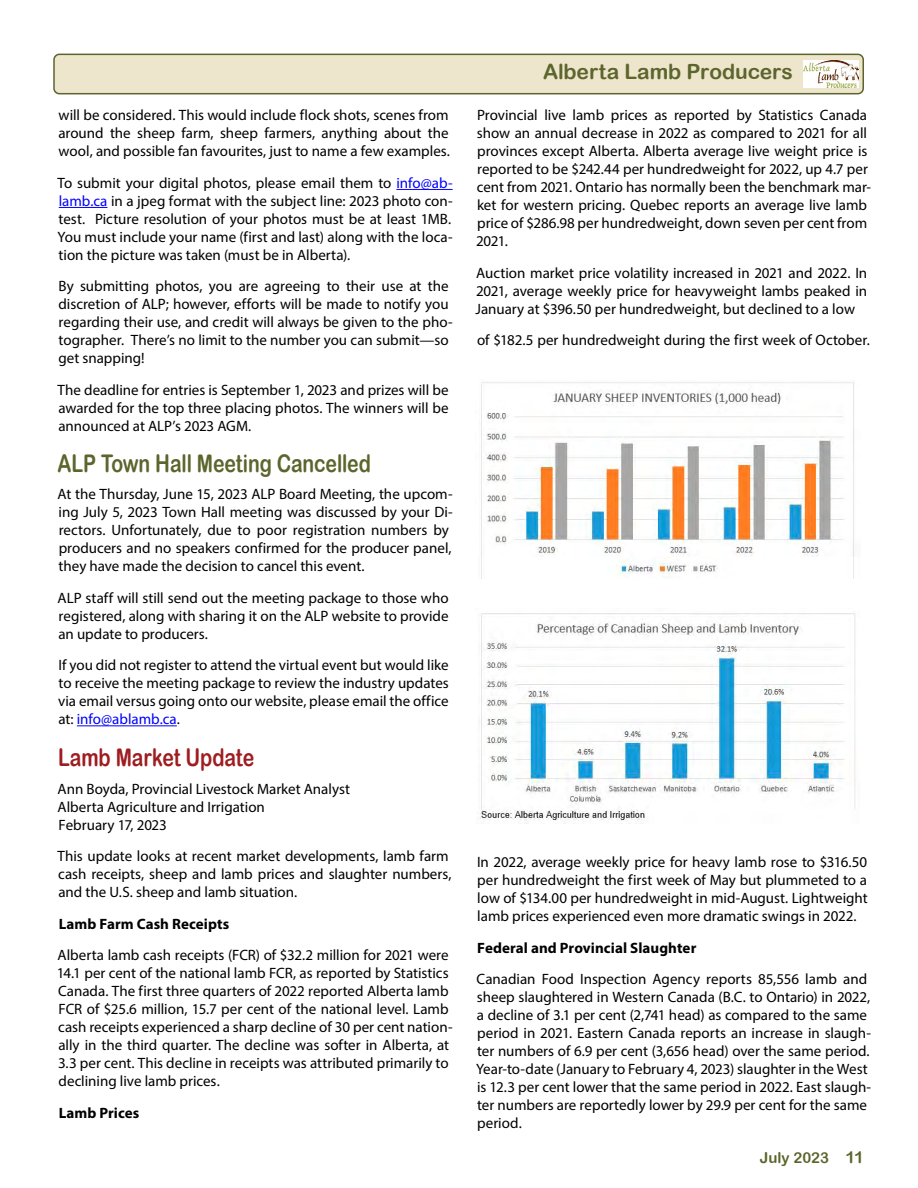
<style>
.page{position:relative;width:918px;height:1188px;background:#fff}
.page>*{position:absolute;margin:0;border:0;box-sizing:border-box;transform-origin:0 0}
.t1{font:24.3px "Arial Rounded MT Bold";letter-spacing:-.005em;color:#5b652c;scale:.8 1}
.t2{font:24.3px "Arial Rounded MT Bold";letter-spacing:-.005em;color:#9f1d21;scale:.8 1}
.t3{font:21px "Arial Rounded MT Bold";letter-spacing:-.005em;color:#5b652c}
.t4{font:15px/18px "Myriad Pro";color:#000;text-align:justify}
.t5{font:700 15px "Myriad Pro";letter-spacing:.005em;color:#000}
.t6{font:15px "Arial Rounded MT Bold";color:#5b652c}
.s1{color:#00f}
.s2{font-size:16.5px}
</style>
<div class="page">
<div style="left:54px;top:54px;width:809px;height:40px;background:#ede5cc;border-radius:5px"></div>
<div style="left:53px;top:54px;width:811px;height:40px;border:2px solid #5b652c;border-radius:5px"></div>
<img style="left:803px;top:61px;width:55px;height:26px">
<hr style="left:396px;top:189px;width:57px;height:1px;background:#00f">
<hr style="left:59px;top:207px;width:48px;height:1px;background:#00f">
<hr style="left:77px;top:725px;width:100px;height:1px;background:#00f">
<img style="left:481px;top:382px;width:373px;height:196px">
<img style="left:480px;top:613px;width:376px;height:211px">
<p class="t4" style="left:58px;top:106px;width:393px">will be considered. This would include flock shots, scenes from around the sheep farm, sheep farmers, anything about the wool, and possible fan favourites, just to name a few examples.</p>
<p class="t4" style="left:58px;top:174px;width:397px">To submit your digital photos, please email them to <span class="s1">info@ab&shy;lamb.ca</span> in a jpeg format with the subject line: 2023 photo con&shy;test. Picture resolution of your photos must be at least 1MB.<br>You must include your name (first and last) along with the loca&shy;tion the picture was taken (must be in Alberta).</p>
<p class="t4" style="left:59px;top:277px;width:396px;text-align:left">By submitting photos, you are agreeing to their use at the discretion of ALP; however, efforts will be made to notify you regarding their use, and credit will always be given to the pho&shy;tographer. There’s no limit to the number you can submit—so get snapping!</p>
<p class="t4" style="left:58px;top:381px;width:393px">The deadline for entries is September 1, 2023 and prizes will be awarded for the top three placing photos. The winners will be announced at ALP’s 2023 AGM.</p>
<h1 class="t1" style="left:58px;top:449px;width:393px">ALP Town Hall Meeting Cancelled</h1>
<p class="t4" style="left:58px;top:485px;width:397px;text-align:left">At the Thursday, June 15, 2023 ALP Board Meeting, the upcom&shy;ing July 5, 2023 Town Hall meeting was discussed by your Di&shy;rectors. Unfortunately, due to poor registration numbers by producers and no speakers confirmed for the producer panel, they have made the decision to cancel this event.</p>
<p class="t4" style="left:58px;top:589px;width:393px">ALP staff will still send out the meeting package to those who registered, along with sharing it on the ALP website to provide an update to producers.</p>
<p class="t4" style="left:58px;top:656px;width:392px">If you did not register to attend the virtual event but would like to receive the meeting package to review the industry updates via email versus going onto our website, please email the office at: <span class="s1">info@ablamb.ca</span>.</p>
<h1 class="t2" style="left:58px;top:743px;width:247px">Lamb Market Update</h1>
<p class="t4" style="left:58px;top:779px;width:294px;text-align:left">Ann Boyda, Provincial Livestock Market Analyst<br>Alberta Agriculture and Irrigation<br>February 17, 2023</p>
<p class="t4" style="left:58px;top:847px;width:396px;text-align:left">This update looks at recent market developments, lamb farm cash receipts, sheep and lamb prices and slaughter numbers, and the U.S. sheep and lamb situation.</p>
<p class="t5" style="left:59px;top:914px;width:172px">Lamb Farm Cash Receipts</p>
<p class="t4" style="left:57px;top:946px;width:397px;text-align:left">Alberta lamb cash receipts (FCR) of $32.2 million for 2021 were 14.1 per cent of the national lamb FCR, as reported by Statistics Canada. The first three quarters of 2022 reported Alberta lamb FCR of $25.6 million, 15.7 per cent of the national level. Lamb cash receipts experienced a sharp decline of 30 per cent nation&shy;ally in the third quarter. The decline was softer in Alberta, at 3.3 per cent. This decline in receipts was attributed primarily to declining live lamb prices.</p>
<p class="t5" style="left:59px;top:1103px;width:82px">Lamb Prices</p>
<h2 class="t3" style="left:543px;top:60px;width:251px">Alberta Lamb Producers</h2>
<p class="t4" style="left:476px;top:106px;width:397px;text-align:left">Provincial live lamb prices as reported by Statistics Canada show an annual decrease in 2022 as compared to 2021 for all provinces except Alberta. Alberta average live weight price is reported to be $242.44 per hundredweight for 2022, up 4.7 per cent from 2021. Ontario has normally been the benchmark mar&shy;ket for western pricing. Quebec reports an average live lamb price of $286.98 per hundredweight, down seven per cent from 2021.</p>
<p class="t4" style="left:476px;top:264px;width:393px">Auction market price volatility increased in 2021 and 2022. In 2021, average weekly price for heavyweight lambs peaked in January at $396.50 per hundredweight, but declined to a low</p>
<p class="t4" style="left:477px;top:331px;width:394px">of $182.5 per hundredweight during the first week of October.</p>
<p class="t4" style="left:477px;top:853px;width:392px">In 2022, average weekly price for heavy lamb rose to $316.50 per hundredweight the first week of May but plummeted to a low of $134.00 per hundredweight in mid-August. Lightweight lamb prices experienced even more dramatic swings in 2022.</p>
<p class="t5" style="left:477px;top:938px;width:221px">Federal and Provincial Slaughter</p>
<p class="t4" style="left:476px;top:970px;width:397px;text-align:left">Canadian Food Inspection Agency reports 85,556 lamb and sheep slaughtered in Western Canada (B.C. to Ontario) in 2022, a decline of 3.1 per cent (2,741 head) as compared to the same period in 2021. Eastern Canada reports an increase in slaugh&shy;ter numbers of 6.9 per cent (3,656 head) over the same period.<br>Year-to-date (January to February 4, 2023) slaughter in the West is 12.3 per cent lower that the same period in 2022. East slaugh&shy;ter numbers are reportedly lower by 29.9 per cent for the same period.</p>
<p class="t6" style="left:760px;top:1148px;width:106px">July 2023 <span class="s2">11</span></p>
</div>
